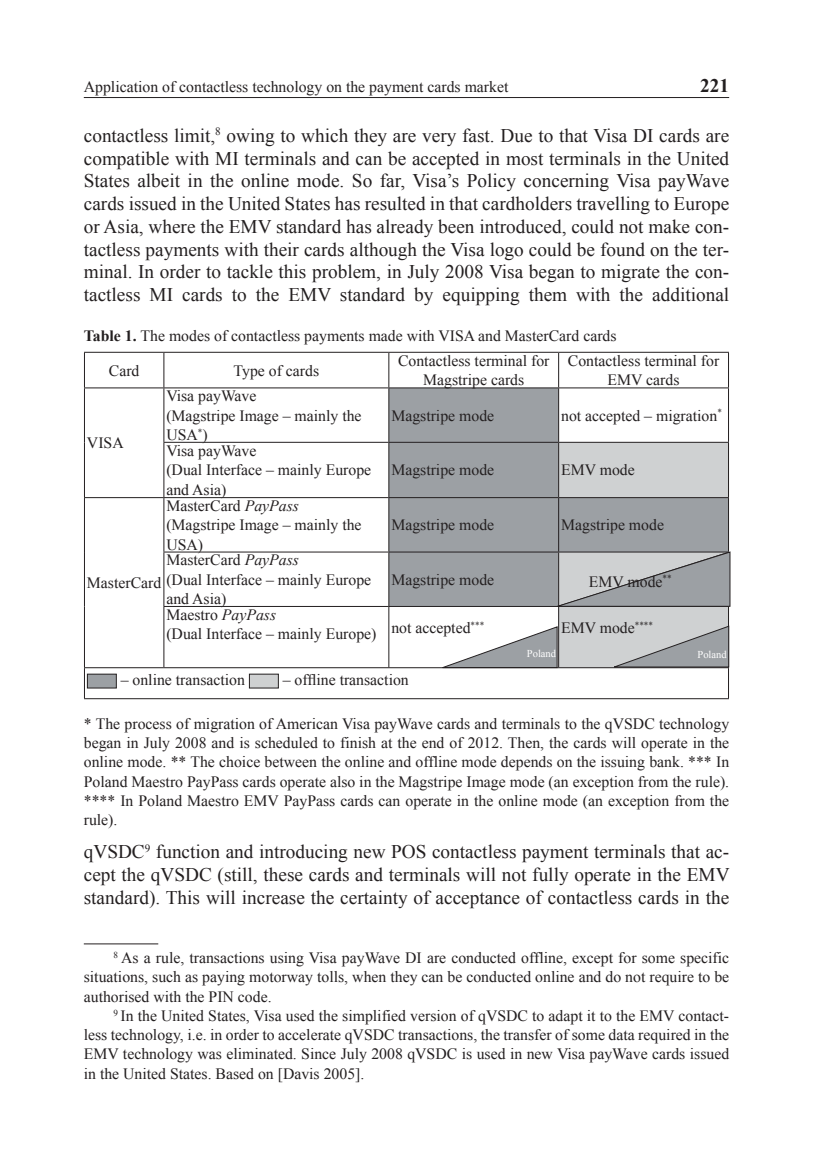
<style>
.page{position:relative;width:813px;height:1160px;background:#fff}
.page>*{position:absolute;margin:0;border:0;box-sizing:border-box;transform-origin:0 0}
.t1{font:19.25px/22.8px "Times New Roman";color:#231f20;text-align:justify}
.t2{font:700 19.25px "Times New Roman";color:#231f20}
.t3{font:15.75px/19.2px "Times New Roman";color:#231f20}
.t4{font:10.5px "Times New Roman";color:#fff}
.s1{font-weight:700}
.s2{font-style:italic}
</style>
<div class="page">
<hr style="left:84px;top:97px;width:645px;height:1px;background:#231f20">
<svg style="left:443px;top:626px;width:115px;height:41px"></svg>
<svg style="left:389px;top:388px;width:339px;height:218px;fill:#9ca0a4"></svg>
<svg style="left:559px;top:443px;width:169px;height:224px;background:#babdbf"></svg>
<hr style="left:84px;top:352px;width:80px;height:1px;background:#231f20">
<hr style="left:84px;top:353px;width:1px;height:34px;background:#231f20">
<hr style="left:164px;top:352px;width:225px;height:1px;background:#231f20">
<hr style="left:163px;top:353px;width:1px;height:34px;background:#231f20">
<hr style="left:389px;top:352px;width:169px;height:1px;background:#231f20">
<hr style="left:388px;top:353px;width:1px;height:34px;background:#231f20">
<hr style="left:558px;top:352px;width:170px;height:1px;background:#231f20">
<hr style="left:558px;top:353px;width:1px;height:34px;background:#231f20">
<hr style="left:728px;top:353px;width:1px;height:34px;background:#231f20">
<hr style="left:84px;top:387px;width:80px;height:1px;background:#231f20">
<hr style="left:84px;top:388px;width:1px;height:54px;background:#231f20">
<hr style="left:164px;top:387px;width:225px;height:1px;background:#231f20">
<hr style="left:163px;top:388px;width:1px;height:54px;background:#231f20">
<hr style="left:389px;top:387px;width:169px;height:1px;background:#231f20">
<hr style="left:388px;top:388px;width:1px;height:54px;background:#231f20">
<hr style="left:558px;top:387px;width:170px;height:1px;background:#231f20">
<hr style="left:558px;top:388px;width:1px;height:54px;background:#231f20">
<hr style="left:728px;top:388px;width:1px;height:54px;background:#231f20">
<hr style="left:84px;top:442px;width:1px;height:55px;background:#231f20">
<hr style="left:163px;top:442px;width:226px;height:1px;background:#231f20">
<hr style="left:163px;top:443px;width:1px;height:54px;background:#231f20">
<hr style="left:389px;top:442px;width:169px;height:1px;background:#231f20">
<hr style="left:388px;top:443px;width:1px;height:54px;background:#231f20">
<hr style="left:558px;top:442px;width:170px;height:1px;background:#231f20">
<hr style="left:558px;top:443px;width:1px;height:54px;background:#231f20">
<hr style="left:728px;top:443px;width:1px;height:54px;background:#231f20">
<hr style="left:84px;top:497px;width:80px;height:1px;background:#231f20">
<hr style="left:84px;top:498px;width:1px;height:54px;background:#231f20">
<hr style="left:164px;top:497px;width:225px;height:1px;background:#231f20">
<hr style="left:163px;top:498px;width:1px;height:53px;background:#231f20">
<hr style="left:389px;top:497px;width:169px;height:1px;background:#231f20">
<hr style="left:388px;top:498px;width:1px;height:53px;background:#231f20">
<hr style="left:558px;top:497px;width:170px;height:1px;background:#231f20">
<hr style="left:558px;top:498px;width:1px;height:53px;background:#231f20">
<hr style="left:728px;top:498px;width:1px;height:53px;background:#231f20">
<hr style="left:84px;top:552px;width:1px;height:54px;background:#231f20">
<hr style="left:163px;top:551px;width:226px;height:1px;background:#231f20">
<hr style="left:163px;top:552px;width:1px;height:54px;background:#231f20">
<hr style="left:389px;top:551px;width:169px;height:1px;background:#231f20">
<hr style="left:388px;top:552px;width:1px;height:54px;background:#231f20">
<hr style="left:84px;top:606px;width:1px;height:61px;background:#231f20">
<hr style="left:163px;top:606px;width:226px;height:1px;background:#231f20">
<hr style="left:163px;top:607px;width:1px;height:60px;background:#231f20">
<hr style="left:389px;top:606px;width:169px;height:1px;background:#231f20">
<hr style="left:388px;top:607px;width:1px;height:60px;background:#231f20">
<hr style="left:558px;top:607px;width:1px;height:60px;background:#231f20">
<hr style="left:728px;top:607px;width:1px;height:60px;background:#231f20">
<hr style="left:84px;top:667px;width:80px;height:1px;background:#231f20">
<hr style="left:84px;top:668px;width:1px;height:30px;background:#231f20">
<hr style="left:164px;top:667px;width:564px;height:1px;background:#231f20">
<hr style="left:728px;top:668px;width:1px;height:30px;background:#231f20">
<hr style="left:84px;top:698px;width:644px;height:1px;background:#231f20">
<div style="left:87px;top:674px;width:29px;height:14px;background:#9ca0a4"></div>
<div style="left:87px;top:673px;width:30px;height:15px;border:1px solid #231f20"></div>
<div style="left:249px;top:674px;width:29px;height:14px;background:#cfd1d2"></div>
<div style="left:249px;top:673px;width:30px;height:15px;border:1px solid #231f20"></div>
<hr style="left:84px;top:943px;width:74px;height:1px;background:#231f20">
<svg style="left:609px;top:625px;width:120px;height:43px;background:#aeb1b3"></svg>
<svg style="left:551px;top:551px;width:180px;height:56px;background:#aaacaf"></svg>
<p class="t3" style="left:84px;top:77px;width:426px">Application of contactless technology on the payment cards market</p>
<p class="t2" style="left:700px;top:75px;width:30px">221</p>
<p class="t1" style="left:84px;top:124px;width:646px">contactless limit,<sup>8</sup> owing to which they are very fast. Due to that Visa DI cards are compatible with MI terminals and can be accepted in most terminals in the United States albeit in the online mode. So far, Visa’s Policy concerning Visa payWave cards issued in the United States has resulted in that cardholders travelling to Europe or Asia, where the EMV standard has already been introduced, could not make con&shy;tactless payments with their cards although the Visa logo could be found on the ter&shy;minal. In order to tackle this problem, in July 2008 Visa began to migrate the con&shy;tactless MI cards to the EMV standard by equipping them with the additional</p>
<p class="t3" style="left:109px;top:319px;width:509px;line-height:34.1px;text-indent:-25px"><span class="s1">Table 1.</span> The modes of contactless payments made with VISA and MasterCard cards<br>Card</p>
<p class="t3" style="left:233px;top:361px;width:87px">Type of cards</p>
<p class="t3" style="left:398px;top:351px;width:153px;text-align:center">Contactless terminal for<br>Magstripe cards</p>
<p class="t3" style="left:567px;top:351px;width:153px;text-align:center">Contactless terminal for<br>EMV cards</p>
<p class="t3" style="left:166px;top:386px;width:197px">Visa payWave<br>(Magstripe Image – mainly the<br>USA<sup>*</sup>)</p>
<p class="t3" style="left:391px;top:406px;width:104px">Magstripe mode</p>
<p class="t3" style="left:561px;top:406px;width:162px">not accepted – migration<sup>*</sup></p>
<p class="t3" style="left:87px;top:433px;width:38px">VISA</p>
<p class="t3" style="left:166px;top:441px;width:206px">Visa payWave<br>(Dual Interface – mainly Europe and Asia)</p>
<p class="t3" style="left:391px;top:460px;width:104px">Magstripe mode</p>
<p class="t3" style="left:561px;top:460px;width:75px">EMV mode</p>
<p class="t3" style="left:166px;top:496px;width:197px">MasterCard <span class="s2">PayPass </span>(Magstripe Image – mainly the<br>USA)</p>
<p class="t3" style="left:391px;top:515px;width:104px">Magstripe mode</p>
<p class="t3" style="left:561px;top:515px;width:104px">Magstripe mode</p>
<p class="t3" style="left:166px;top:550px;width:206px">MasterCard <span class="s2">PayPass<br></span>(Dual Interface – mainly Europe and Asia)</p>
<p class="t3" style="left:391px;top:570px;width:104px">Magstripe mode</p>
<p class="t3" style="left:166px;top:605px;width:319px">Maestro <span class="s2">PayPass<br></span>(Dual Interface – mainly Europe) not accepted<sup>***</sup></p>
<p class="t3" style="left:588px;top:572px;width:84px">EMV mode<sup>**</sup></p>
<p class="t3" style="left:87px;top:573px;width:76px">MasterCard</p>
<p class="t3" style="left:561px;top:618px;width:93px">EMV mode<sup>****</sup></p>
<p class="t4" style="left:527px;top:648px;width:31px">Poland</p>
<p class="t4" style="left:697px;top:648px;width:31px">Poland</p>
<p class="t3" style="left:121px;top:670px;width:126px">– online transaction</p>
<p class="t3" style="left:283px;top:670px;width:127px">– offline transaction</p>
<p class="t3" style="left:84px;top:714px;width:646px;text-align:justify">* The process of migration of American Visa payWave cards and terminals to the qVSDC technology began in July 2008 and is scheduled to finish at the end of 2012. Then, the cards will operate in the online mode. ** The choice between the online and offline mode depends on the issuing bank. *** In Poland Maestro PayPass cards operate also in the Magstripe Image mode (an exception from the rule). **** In Poland Maestro EMV PayPass cards can operate in the online mode (an exception from the rule).</p>
<p class="t1" style="left:84px;top:840px;width:647px">qVSDC<sup>9</sup> function and introducing new POS contactless payment terminals that ac&shy;cept the qVSDC (still, these cards and terminals will not fully operate in the EMV standard). This will increase the certainty of acceptance of contactless cards in the</p>
<p class="t3" style="left:84px;top:948px;width:646px;text-align:justify;text-indent:30px"><sup>8</sup> As a rule, transactions using Visa payWave DI are conducted offline, except for some specific situations, such as paying motorway tolls, when they can be conducted online and do not require to be authorised with the PIN code.</p>
<p class="t3" style="left:84px;top:1006px;width:646px;text-align:justify;text-indent:30px"><sup>9</sup> In the United States, Visa used the simplified version of qVSDC to adapt it to the EMV contact&shy;less technology, i.e. in order to accelerate qVSDC transactions, the transfer of some data required in the EMV technology was eliminated. Since July 2008 qVSDC is used in new Visa payWave cards issued in the United States. Based on [Davis 2005].</p>
</div>
